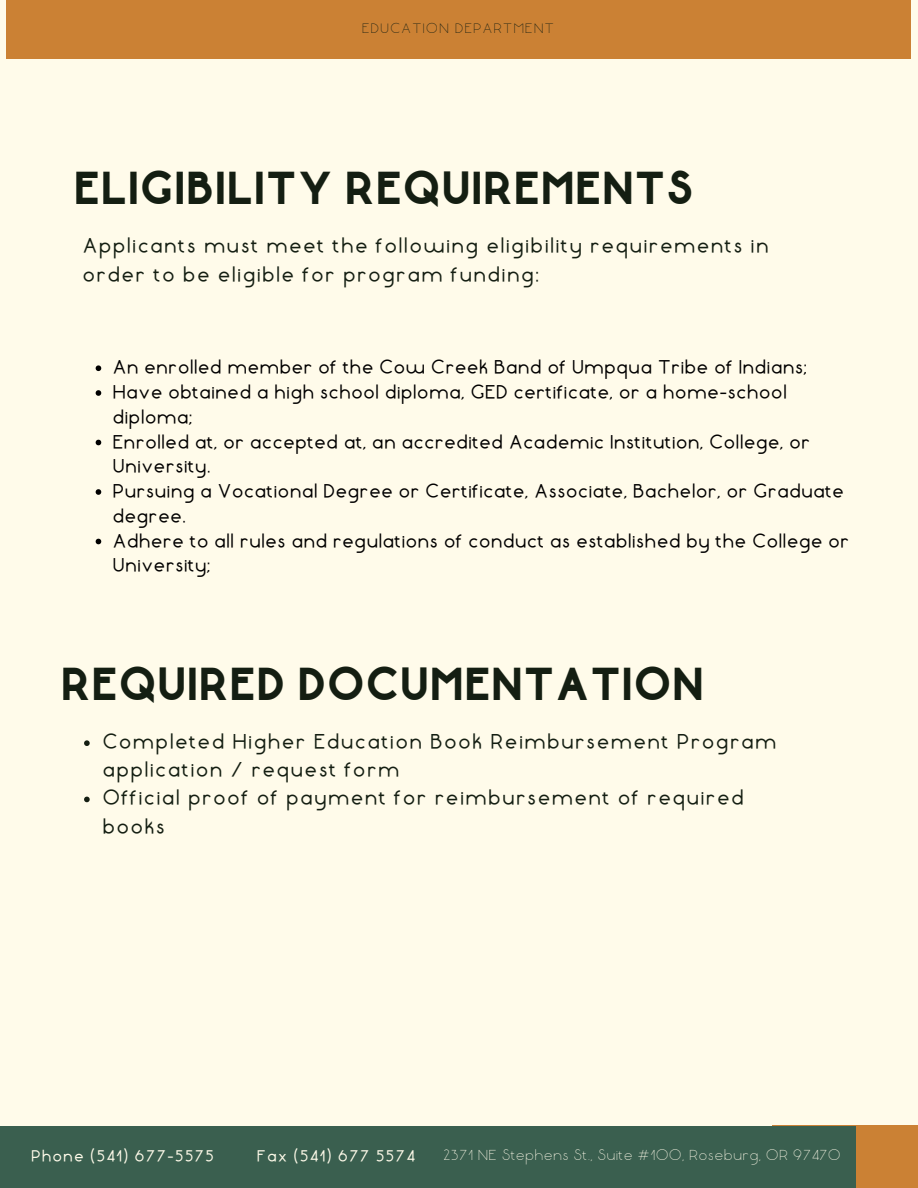
<style>
.page{position:relative;width:918px;height:1188px;background:#fffbea}
.page>*{position:absolute;margin:0;border:0;box-sizing:border-box;transform-origin:0 0}
.t1{font:900 38.25px "Liberal";color:#141e12}
.t2{font:700 19.5px/28.2px "Liberal";letter-spacing:.05em;color:#141e12}
.t3{font:700 18px/24.8px "Liberal";color:#000}
.t4{font:300 15px "Liberal";color:#fffbea}
.t5{font:700 15px "Liberal";letter-spacing:.05em;color:#fffbea}
.t6{font:300 14.1px "Liberal";letter-spacing:.05em;color:#141e12}
</style>
<div class="page">
<div style="left:6px;top:0;width:905px;height:58px;background:#cb8134"></div>
<div style="left:772px;top:1126px;width:146px;height:62px;background:#cb8134"></div>
<div style="left:0;top:1126px;width:856px;height:62px;background:#3a5f4f"></div>
<svg style="left:96px;top:365px;width:5px;height:6px"></svg>
<svg style="left:96px;top:390px;width:5px;height:6px"></svg>
<svg style="left:96px;top:440px;width:5px;height:5px"></svg>
<svg style="left:96px;top:489px;width:5px;height:6px"></svg>
<svg style="left:96px;top:539px;width:5px;height:5px"></svg>
<svg style="left:84px;top:740px;width:6px;height:6px"></svg>
<svg style="left:84px;top:797px;width:6px;height:5px"></svg>
<p class="t6" style="left:363px;top:21px;width:194px">EDUCATION DEPARTMENT</p>
<p class="t1" style="left:76px;top:166px;width:622px">ELIGIBILITY REQUIREMENTS</p>
<p class="t2" style="left:84px;top:231px;width:688px;line-height:29.2px">Applicants must meet the following eligibility requirements in order to be eligible for program funding:</p>
<p class="t3" style="left:114px;top:356px;width:696px">An enrolled member of the Cow Creek Band of Umpqua Tribe of Indians;</p>
<p class="t3" style="left:114px;top:380px;width:676px">Have obtained a high school diploma, GED certificate, or a home-school diploma;</p>
<p class="t3" style="left:114px;top:430px;width:700px">Enrolled at, or accepted at, an accredited Academic Institution, College, or<br>University.</p>
<p class="t3" style="left:114px;top:479px;width:733px">Pursuing a Vocational Degree or Certificate, Associate, Bachelor, or Graduate degree.</p>
<p class="t3" style="left:114px;top:529px;width:739px">Adhere to all rules and regulations of conduct as established by the College or<br>University;</p>
<p class="t1" style="left:63px;top:663px;width:645px">REQUIRED DOCUMENTATION</p>
<p class="t2" style="left:104px;top:728px;width:676px">Completed Higher Education Book Reimbursement Program application / request form</p>
<p class="t2" style="left:104px;top:785px;width:643px">Official proof of payment for reimbursement of required books</p>
<p class="t5" style="left:32px;top:1147px;width:185px">Phone (541) 677-5575</p>
<p class="t5" style="left:258px;top:1147px;width:159px">Fax (541) 677 5574</p>
<p class="t4" style="left:444px;top:1147px;width:399px">2371 NE Stephens St., Suite #100, Roseburg, OR 97470</p>
</div>
